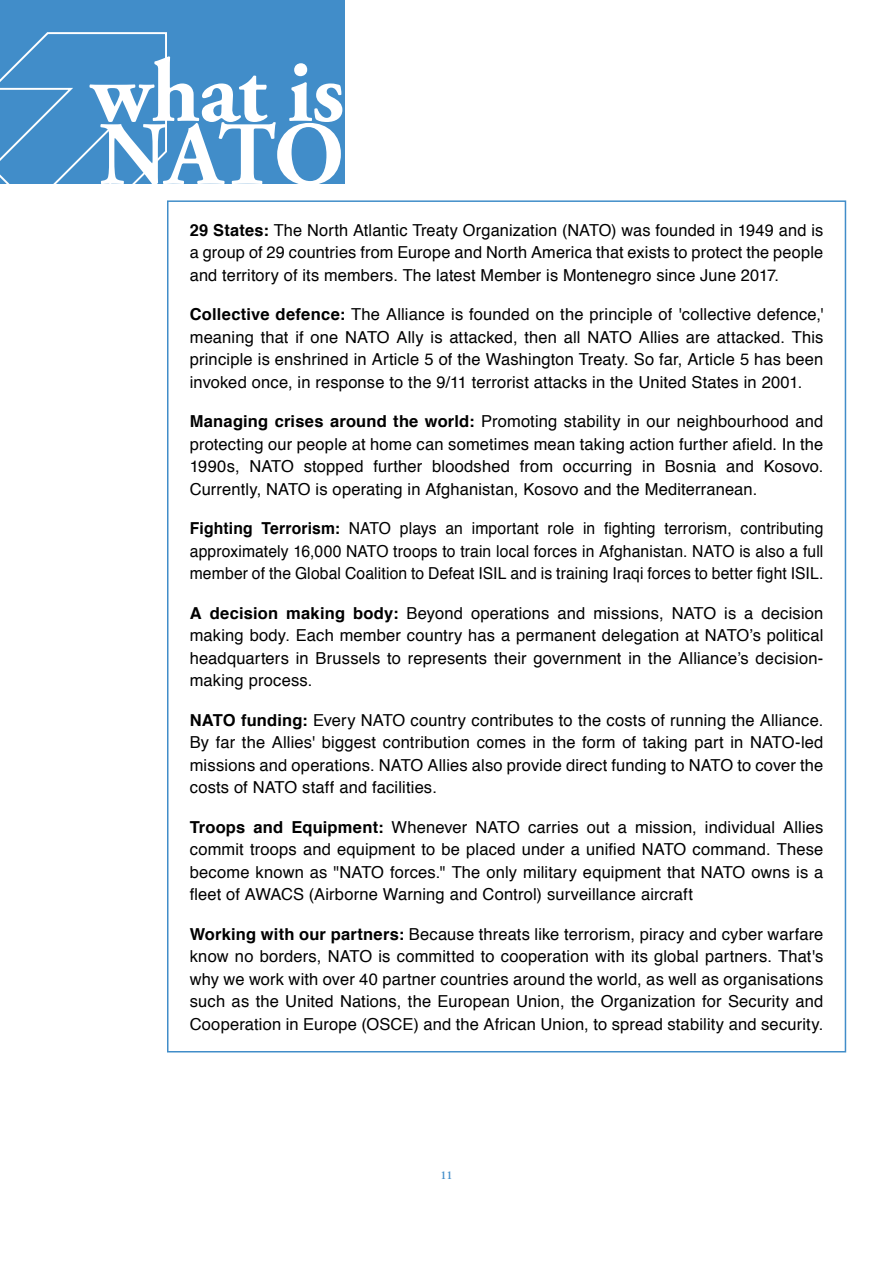
<style>
.page{position:relative;width:893px;height:1263px;background:#fff}
.page>*{position:absolute;margin:0;border:0;box-sizing:border-box;transform-origin:0 0}
.t1{font:700 90px "Adobe Garamond Pro";letter-spacing:-.015em;color:#fff}
.t2{font:16.5px/22.5px "Helvetica";letter-spacing:.01em;color:#000;text-align:justify}
.t3{font:16.5px/22.5px "Helvetica";letter-spacing:.01em;color:#000;text-align:justify;scale:.95 1}
.t4{font:600 12px "Adobe Garamond Pro";color:#418dc9}
.s1{font-weight:700}
</style>
<div class="page">
<div style="left:0;top:0;width:344px;height:183px;background:#418dc9"></div>
<svg style="left:0;top:32px;width:169px;height:152px"></svg>
<h1 class="t1" style="left:91px;top:40px;width:255px">what is</h1>
<h1 class="t1" style="left:99px;top:103px;width:247px">NATO</h1>
<p class="t2" style="left:190px;top:219px;width:635px"><span class="s1">29 States:</span> The North Atlantic Treaty Organization (NATO) was founded in 1949 and is a group of 29 countries from Europe and North America that exists to protect the people and territory of its members. The latest Member is Montenegro since June 2017.</p>
<p class="t2" style="left:190px;top:304px;width:635px"><span class="s1">Collective defence:</span> The Alliance is founded on the principle of 'collective defence,' meaning that if one NATO Ally is attacked, then all NATO Allies are attacked. This principle is enshrined in Article 5 of the Washington Treaty. So far, Article 5 has been invoked once, in response to the 9/11 terrorist attacks in the United States in 2001.</p>
<p class="t2" style="left:190px;top:411px;width:635px"><span class="s1">Managing crises around the world:</span> Promoting stability in our neighbourhood and protecting our people at home can sometimes mean taking action further afield. In the 1990s, NATO stopped further bloodshed from occurring in Bosnia and Kosovo.<br>Currently, NATO is operating in Afghanistan, Kosovo and the Mediterranean.</p>
<p class="t3" style="left:190px;top:518px;width:668px"><span class="s1">Fighting Terrorism:</span> NATO plays an important role in fighting terrorism, contributing approximately 16,000 NATO troops to train local forces in Afghanistan. NATO is also a full member of the Global Coalition to Defeat ISIL and is training Iraqi forces to better fight ISIL.</p>
<p class="t2" style="left:190px;top:602px;width:635px"><span class="s1">A decision making body:</span> Beyond operations and missions, NATO is a decision making body. Each member country has a permanent delegation at NATO’s political headquarters in Brussels to represents their government in the Alliance’s decision&shy;making process.</p>
<p class="t2" style="left:190px;top:709px;width:635px"><span class="s1">NATO funding:</span> Every NATO country contributes to the costs of running the Alliance.<br>By far the Allies' biggest contribution comes in the form of taking part in NATO-led missions and operations. NATO Allies also provide direct funding to NATO to cover the costs of NATO staff and facilities.</p>
<p class="t2" style="left:190px;top:816px;width:635px"><span class="s1">Troops and Equipment:</span> Whenever NATO carries out a mission, individual Allies commit troops and equipment to be placed under a unified NATO command. These become known as "NATO forces." The only military equipment that NATO owns is a fleet of AWACS (Airborne Warning and Control) surveillance aircraft</p>
<p class="t2" style="left:190px;top:923px;width:635px"><span class="s1">Working with our partners:</span> Because threats like terrorism, piracy and cyber warfare know no borders, NATO is committed to cooperation with its global partners. That's why we work with over 40 partner countries around the world, as well as organisations such as the United Nations, the European Union, the Organization for Security and Cooperation in Europe (OSCE) and the African Union, to spread stability and security.</p>
<p class="t4" style="left:440px;top:1168px;width:14px">11</p>
</div>
